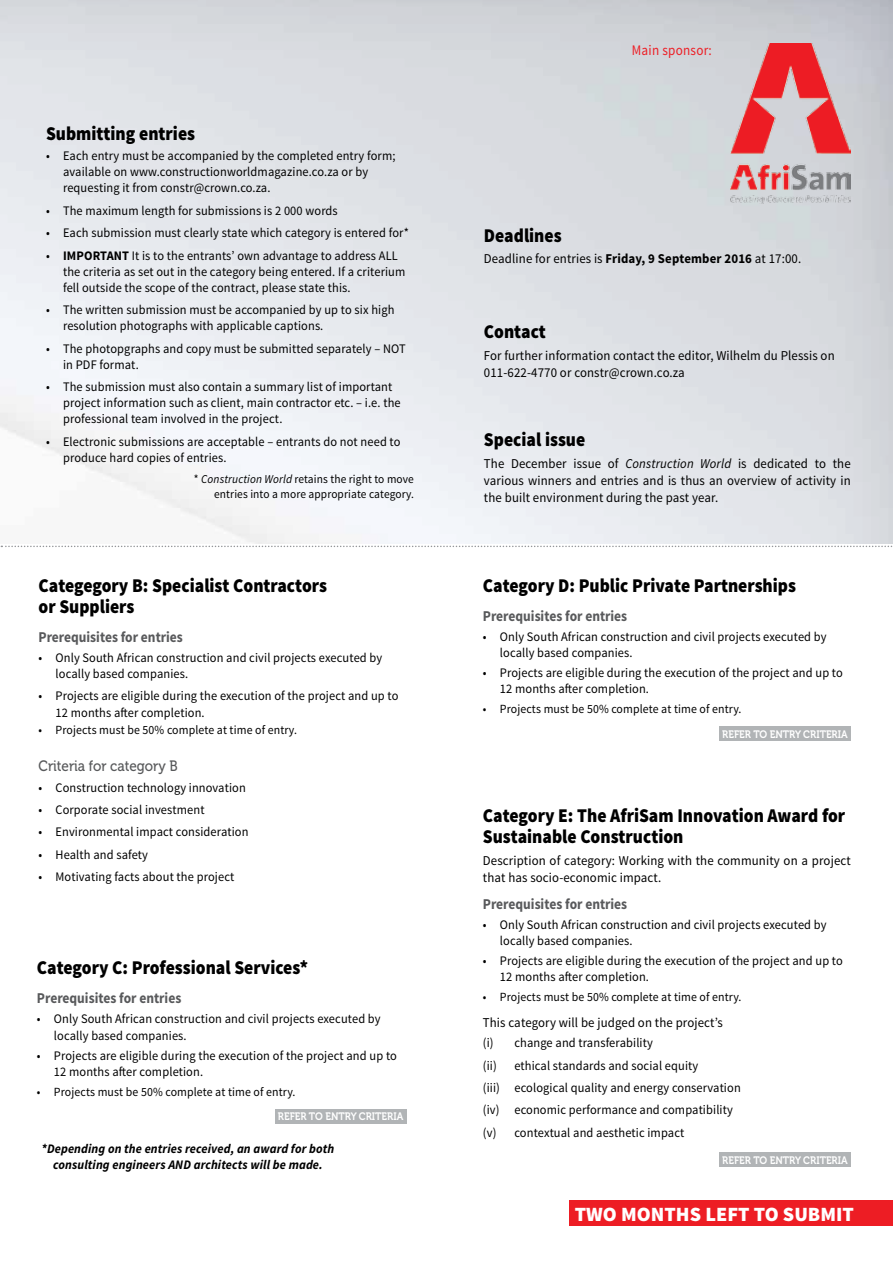
<style>
.page{position:relative;width:893px;height:1263px;background:#fff}
.page>*{position:absolute;margin:0;border:0;box-sizing:border-box;transform-origin:0 0}
.t1{font:900 20.25px "Source Sans Pro";color:#fff}
.t2{font:900 19.5px/21px "Source Sans Pro";color:#000;scale:.9 1}
.t3{font:700 15px "Source Sans Pro";color:#58595b;scale:.9 1}
.t4{font:15px "Museo 500";color:#58595b;scale:.9 1}
.t5{font:14.7px "Source Sans Pro";letter-spacing:.02em;color:#ed1d24;scale:.9 1}
.t6{font:13.5px/17.2px "Source Sans Pro";letter-spacing:.01em;color:#000;scale:.95 1}
.t7{font:13.05px/16px "Source Sans Pro";letter-spacing:.01em;color:#000;scale:.95 1}
.t8{font:italic 700 13.05px/16px "Source Sans Pro";letter-spacing:.01em;color:#000;text-align:center;scale:.95 1}
.t9{font:12.45px "Source Sans Pro";letter-spacing:.01em;color:#000;scale:.95 1}
.t10{font:12px/15px "Source Sans Pro";letter-spacing:.01em;color:#000;text-align:right;scale:.95 1}
.t11{font:10.8px "Museo 700";color:#fff;scale:.9 1}
.s1{font-weight:700}
.s2{font-style:italic}
</style>
<div class="page">
<img style="left:1px;top:0;width:892px;height:544px">
<img style="left:730px;top:44px;width:121px;height:159px">
<div style="left:275px;top:1109px;width:131px;height:14px;background:#b1b4b6"></div>
<div style="left:719px;top:726px;width:132px;height:15px;background:#b1b4b6"></div>
<div style="left:719px;top:1152px;width:132px;height:15px;background:#b1b4b6"></div>
<svg style="left:1px;top:546px;width:892px;height:1px"></svg>
<div style="left:570px;top:1200px;width:323px;height:26px;background:#ed1d24"></div>
<h2 class="t2" style="left:46px;top:123px;width:167px">Submitting entries</h2>
<p class="t7" style="left:63px;top:148px;width:351px;text-indent:-17px">• Each entry must be accompanied by the completed entry form; available on www.constructionworldmagazine.co.za or by requesting it from constr@crown.co.za.</p>
<p class="t7" style="left:46px;top:203px;width:309px">• The maximum length for submissions is 2 000 words</p>
<p class="t7" style="left:46px;top:225px;width:383px">• Each submission must clearly state which category is entered for*</p>
<p class="t7" style="left:63px;top:248px;width:362px;text-indent:-17px">• <span class="s1">IMPORTANT</span> It is to the entrants’ own advantage to address ALL the criteria as set out in the category being entered. If a criterium fell outside the scope of the contract, please state this.</p>
<p class="t7" style="left:63px;top:302px;width:350px;text-indent:-17px">• The written submission must be accompanied by up to six high resolution photographs with applicable captions.</p>
<p class="t7" style="left:63px;top:341px;width:362px;text-indent:-17px">• The photopgraphs and copy must be submitted separately – NOT in PDF format.</p>
<p class="t7" style="left:63px;top:379px;width:357px;text-indent:-17px">• The submission must also contain a summary list of important project information such as client, main contractor etc. – i.e. the professional team involved in the project.</p>
<p class="t7" style="left:63px;top:434px;width:357px;text-indent:-17px">• Electronic submissions are acceptable – entrants do not need to produce hard copies of entries.</p>
<p class="t10" style="left:194px;top:472px;width:233px">* <span class="s2">Construction World</span> retains the right to move entries into a more appropriate category.</p>
<h2 class="t2" style="left:39px;top:575px;width:322px">Categegory B: Specialist Contractors or Suppliers</h2>
<p class="t3" style="left:39px;top:627px;width:162px">Prerequisites for entries</p>
<p class="t7" style="left:56px;top:650px;width:345px;text-indent:-17px">• Only South African construction and civil projects executed by locally based companies.</p>
<p class="t7" style="left:56px;top:688px;width:362px;text-indent:-17px">• Projects are eligible during the execution of the project and up to<br>12 months after completion.</p>
<p class="t9" style="left:39px;top:722px;width:274px">• Projects must be 50% complete at time of entry.</p>
<p class="t4" style="left:39px;top:758px;width:156px">Criteria for category B</p>
<p class="t7" style="left:39px;top:779px;width:220px">• Construction technology innovation</p>
<p class="t7" style="left:39px;top:802px;width:176px">• Corporate social investment</p>
<p class="t7" style="left:39px;top:824px;width:223px">• Environmental impact consideration</p>
<p class="t7" style="left:39px;top:847px;width:117px">• Health and safety</p>
<p class="t7" style="left:39px;top:869px;width:208px">• Motivating facts about the project</p>
<h2 class="t2" style="left:37px;top:958px;width:303px">Category C: Professional Services*</h2>
<p class="t3" style="left:37px;top:988px;width:162px">Prerequisites for entries</p>
<p class="t7" style="left:54px;top:1011px;width:345px;text-indent:-17px">• Only South African construction and civil projects executed by locally based companies.</p>
<p class="t7" style="left:54px;top:1048px;width:362px;text-indent:-17px">• Projects are eligible during the execution of the project and up to<br>12 months after completion.</p>
<p class="t9" style="left:37px;top:1084px;width:274px">• Projects must be 50% complete at time of entry.</p>
<p class="t11" style="left:278px;top:1111px;width:141px">REFER TO ENTRY CRITERIA</p>
<p class="t8" style="left:41px;top:1141px;width:310px">*Depending on the entries received, an award for both consulting engineers AND architects will be made.</p>
<p class="t5" style="left:632px;top:41px;width:91px">Main sponsor:</p>
<h2 class="t2" style="left:484px;top:225px;width:88px">Deadlines</h2>
<p class="t6" style="left:484px;top:251px;width:335px">Deadline for entries is <span class="s1">Friday, 9 September 2016</span> at 17:00.</p>
<h2 class="t2" style="left:484px;top:322px;width:70px">Contact</h2>
<p class="t6" style="left:484px;top:347px;width:371px">For further information contact the editor, Wilhelm du Plessis on<br>011-622-4770 or constr@crown.co.za</p>
<h2 class="t2" style="left:484px;top:429px;width:114px">Special issue</h2>
<p class="t6" style="left:484px;top:455px;width:388px;text-align:justify">The December issue of <span class="s2">Construction World</span> is dedicated to the various winners and entries and is thus an overview of activity in the built environment during the past year.</p>
<h2 class="t2" style="left:483px;top:575px;width:349px">Category D: Public Private Partnerships</h2>
<p class="t3" style="left:483px;top:606px;width:162px">Prerequisites for entries</p>
<p class="t7" style="left:500px;top:629px;width:345px;text-indent:-17px">• Only South African construction and civil projects executed by locally based companies.</p>
<p class="t7" style="left:500px;top:665px;width:362px;text-indent:-17px">• Projects are eligible during the execution of the project and up to<br>12 months after completion.</p>
<p class="t9" style="left:483px;top:701px;width:274px">• Projects must be 50% complete at time of entry.</p>
<p class="t11" style="left:722px;top:728px;width:141px">REFER TO ENTRY CRITERIA</p>
<h2 class="t2" style="left:483px;top:806px;width:404px">Category E: The AfriSam Innovation Award for<br>Sustainable Construction</h2>
<p class="t6" style="left:483px;top:852px;width:389px">Description of category: Working with the community on a project that has socio-economic impact.</p>
<p class="t3" style="left:483px;top:894px;width:162px">Prerequisites for entries</p>
<p class="t7" style="left:500px;top:917px;width:345px;text-indent:-17px">• Only South African construction and civil projects executed by locally based companies.</p>
<p class="t7" style="left:500px;top:953px;width:362px;text-indent:-17px">• Projects are eligible during the execution of the project and up to<br>12 months after completion.</p>
<p class="t9" style="left:483px;top:989px;width:274px">• Projects must be 50% complete at time of entry.</p>
<p class="t6" style="left:483px;top:1014px;width:254px">This category will be judged on the project’s</p>
<p class="t7" style="left:483px;top:1032px;width:273px;line-height:22.5px">(i) change and transferability<br>(ii) ethical standards and social equity<br>(iii) ecological quality and energy conservation (iv) economic performance and compatibility (v) contextual and aesthetic impact</p>
<p class="t11" style="left:722px;top:1154px;width:141px">REFER TO ENTRY CRITERIA</p>
<h1 class="t1" style="left:575px;top:1201px;width:281px">TWO MONTHS LEFT TO SUBMIT</h1>
</div>
